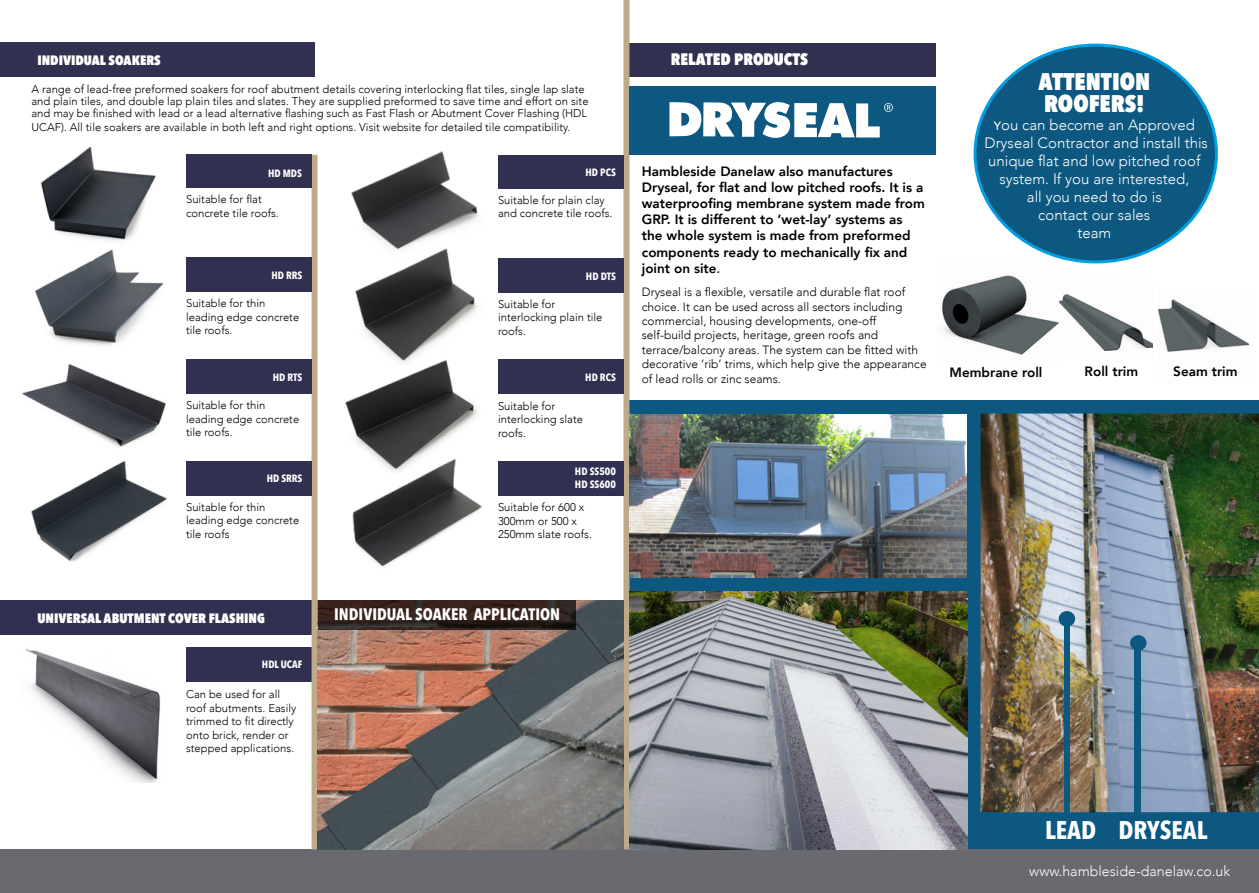
<style>
.page{position:relative;width:1259px;height:893px;background:#fff}
.page>*{position:absolute;margin:0;border:0;box-sizing:border-box;transform-origin:0 0}
.t1{font:700 25.5px "Avenir Next Condensed";color:#fff}
.t2{font:800 24px/21.6px "Avenir Next Condensed";color:#fff}
.t3{font:700 condensed 16.5px "Avenir Next LT Pro";color:#fff}
.t4{font:800 condensed 16.5px "Avenir Next LT Pro";color:#fff}
.t5{font:300 15px/18px "Avenir";color:#fff;text-align:center}
.t6{font:300 14.25px "Avenir";color:#fff}
.t7{font:800 13.5px/16.2px "Avenir";color:#000}
.t8{font:800 condensed 13.5px "Avenir Next LT Pro";color:#fff}
.t9{font:300 12px/14.4px "Avenir";color:#000}
.t10{font:300 11.25px/13.5px "Avenir";color:#000}
.t11{font:700 condensed 10.5px/12.6px "Avenir Next LT Pro";color:#fff}
.s1{font-weight:500}
.s2{font-weight:500;font-size:12px}
</style>
<div class="page">
<div style="left:629px;top:400px;width:630px;height:450px;background:#0d5880"></div>
<div style="left:0;top:849px;width:1259px;height:44px;background:#696a6f"></div>
<div style="left:629px;top:43px;width:306px;height:33px;background:#323050"></div>
<div style="left:623px;top:0;width:6px;height:849px;background:#bea988"></div>
<div style="left:0;top:43px;width:315px;height:34px;background:#323050"></div>
<div style="left:0;top:600px;width:311px;height:34px;background:#323050"></div>
<div style="left:186px;top:648px;width:129px;height:34px;background:#323050"></div>
<img style="left:26px;top:649px;width:135px;height:134px">
<div style="left:311px;top:155px;width:6px;height:694px;background:#bea988"></div>
<img style="left:22px;top:363px;width:182px;height:84px">
<div style="left:186px;top:155px;width:125px;height:33px;background:#323050"></div>
<div style="left:186px;top:359px;width:125px;height:34px;background:#323050"></div>
<img style="left:40px;top:147px;width:116px;height:94px">
<img style="left:34px;top:249px;width:130px;height:97px">
<div style="left:186px;top:258px;width:125px;height:34px;background:#323050"></div>
<div style="left:186px;top:461px;width:125px;height:34px;background:#323050"></div>
<img style="left:31px;top:460px;width:163px;height:101px">
<img style="left:310px;top:377px;width:168px;height:109px">
<div style="left:498px;top:155px;width:125px;height:34px;background:#323050"></div>
<div style="left:498px;top:360px;width:125px;height:34px;background:#323050"></div>
<img style="left:351px;top:151px;width:128px;height:75px">
<img style="left:307px;top:226px;width:220px;height:151px">
<div style="left:498px;top:258px;width:125px;height:34px;background:#323050"></div>
<div style="left:498px;top:461px;width:125px;height:34px;background:#323050"></div>
<img style="left:314px;top:457px;width:198px;height:128px">
<img style="left:318px;top:600px;width:305px;height:249px">
<div style="left:629px;top:86px;width:306px;height:68px;background:#0d5880"></div>
<svg style="left:669px;top:102px;width:223px;height:36px"></svg>
<img style="left:980px;top:414px;width:279px;height:398px">
<img style="left:629px;top:415px;width:337px;height:162px">
<div style="left:1064px;top:619px;width:6px;height:219px;background:#0d5880"></div>
<div style="left:1134px;top:643px;width:7px;height:196px;background:#0d5880"></div>
<img style="left:629px;top:591px;width:338px;height:258px">
<div style="left:975px;top:45px;width:241px;height:217px;background:#0d5880;border-radius:50%"></div>
<div style="left:1058px;top:611px;width:17px;height:16px;background:#0d5880;border-radius:50%"></div>
<img style="left:941px;top:275px;width:118px;height:80px">
<img style="left:1059px;top:293px;width:93px;height:58px">
<img style="left:1158px;top:299px;width:90px;height:53px">
<svg style="left:318px;top:600px;width:257px;height:30px;background:#33231d"></svg>
<div style="left:1130px;top:635px;width:16px;height:16px;background:#0d5880;border-radius:50%"></div>
<p class="t8" style="left:37px;top:51px;width:125px">INDIVIDUAL SOAKERS</p>
<p class="t10" style="left:31px;top:83px;width:558px;line-height:12px">A range of lead-free preformed soakers for roof abutment details covering interlocking flat tiles, single lap slate and plain tiles, and double lap plain tiles and slates. They are supplied preformed to save time and effort on site and may be finished with lead or a lead alternative flashing such as Fast Flash or Abutment Cover Flashing (HDL</p>
<p class="t10" style="left:31px;top:120px;width:540px">UCAF). All tile soakers are available in both left and right options. Visit website for detailed tile compatibility.</p>
<p class="t11" style="left:268px;top:167px;width:35px">HD MDS</p>
<p class="t11" style="left:585px;top:166px;width:32px">HD PCS</p>
<p class="t10" style="left:186px;top:193px;width:94px">Suitable for flat concrete tile roofs.</p>
<p class="t10" style="left:498px;top:193px;width:116px">Suitable for plain clay and concrete tile roofs.</p>
<p class="t11" style="left:271px;top:269px;width:32px">HD RRS</p>
<p class="t11" style="left:586px;top:270px;width:31px">HD DTS</p>
<p class="t10" style="left:186px;top:297px;width:115px">Suitable for thin leading edge concrete tile roofs.</p>
<p class="t10" style="left:498px;top:297px;width:106px">Suitable for interlocking plain tile roofs.</p>
<p class="t11" style="left:273px;top:371px;width:31px">HD RTS</p>
<p class="t11" style="left:585px;top:371px;width:32px">HD RCS</p>
<p class="t10" style="left:186px;top:399px;width:115px">Suitable for thin leading edge concrete tile roofs.</p>
<p class="t10" style="left:498px;top:399px;width:86px">Suitable for interlocking slate roofs.</p>
<p class="t11" style="left:267px;top:472px;width:37px">HD SRRS</p>
<p class="t11" style="left:575px;top:465px;width:42px">HD SS500<br>HD SS600</p>
<p class="t10" style="left:186px;top:500px;width:115px">Suitable for thin leading edge concrete tile roofs</p>
<p class="t10" style="left:498px;top:501px;width:95px">Suitable for 600 x<br>300mm or 500 x<br>250mm slate roofs.</p>
<h3 class="t4" style="left:671px;top:49px;width:139px">RELATED PRODUCTS</h3>
<p class="t7" style="left:642px;top:163px;width:284px">Hambleside Danelaw also manufactures Dryseal, for flat and low pitched roofs. It is a waterproofing membrane system made from GRP. It is different to ‘wet-lay’ systems as the whole system is made from preformed components ready to mechanically fix and joint on site<span class="s1">.</span></p>
<p class="t9" style="left:642px;top:285px;width:286px">Dryseal is a flexible, versatile and durable flat roof choice. It can be used across all sectors including commercial, housing developments, one-off self-build projects, heritage, green roofs and terrace/balcony areas. The system can be fitted with decorative ‘rib’ trims, which help give the appearance of lead rolls or zinc seams.</p>
<h2 class="t2" style="left:1038px;top:71px;width:113px">ATTENTION<br>ROOFERS!</h2>
<h3 class="t5" style="left:984px;top:116px;width:225px"><span class="s2">Y</span>ou can become an Approved<br>Dryseal Contractor and install this unique flat and low pitched roof system. If you are interested,<br>all you need to do is<br>contact our sales<br>team</h3>
<p class="t7" style="left:949px;top:364px;width:94px">Membrane roll</p>
<p class="t7" style="left:1084px;top:363px;width:55px">Roll trim</p>
<p class="t7" style="left:1173px;top:363px;width:66px">Seam trim</p>
<p class="t8" style="left:37px;top:610px;width:229px">UNIVERSAL ABUTMENT COVER FLASHING</p>
<p class="t11" style="left:262px;top:658px;width:42px">HDL UCAF</p>
<p class="t10" style="left:186px;top:688px;width:112px">Can be used for all roof abutments. Easily trimmed to fit directly onto brick, render or stepped applications.</p>
<h3 class="t3" style="left:334px;top:604px;width:227px">INDIVIDUAL SOAKER APPLICATION</h3>
<h1 class="t1" style="left:1045px;top:814px;width:53px">LEAD</h1>
<h1 class="t1" style="left:1118px;top:814px;width:91px">DRYSEAL</h1>
<p class="t6" style="left:1001px;top:862px;width:202px">www.hamblesid -danel w.co.uk</p>
<p class="t6" style="left:1029px;top:863px;width:202px">www.hambleside-danelaw.co.uk</p>
</div>
